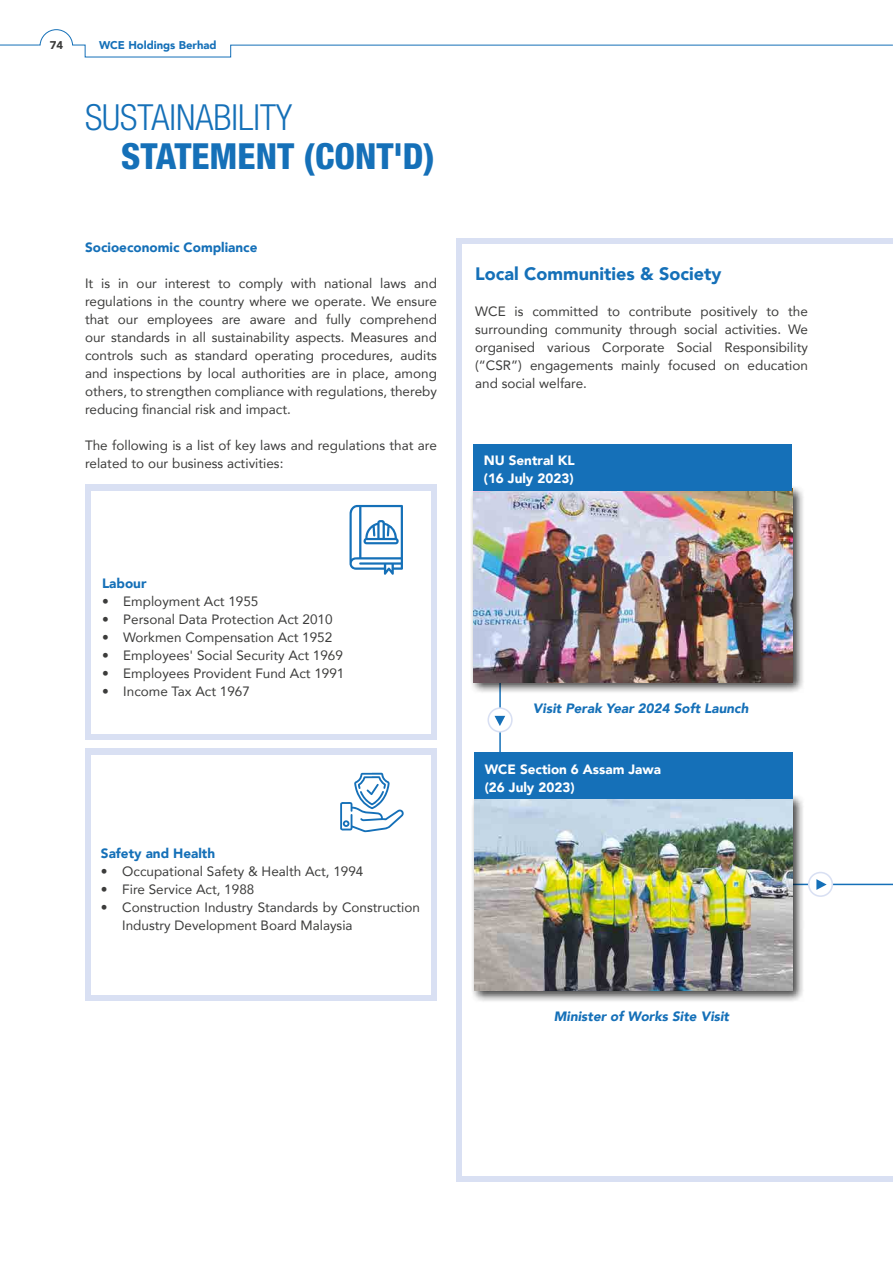
<style>
.page{position:relative;width:893px;height:1263px;background:#fff}
.page>*{position:absolute;margin:0;border:0;box-sizing:border-box;transform-origin:0 0}
.t1{font:800 condensed 36px "Helvetica Neue LT Std";color:#1570b8}
.t2{font:300 condensed 36px "Helvetica Neue LT Std";color:#1570b8}
.t3{font:900 18px "Avenir";color:#1570b8}
.t4{font:13.5px/18px "Avenir";color:#3c3c3b;text-align:justify}
.t5{font:900 13.5px/18px "Avenir";color:#fff}
.t6{font:italic 900 13.5px "Avenir";color:#1570b8}
.t7{font:900 13.5px "Avenir";color:#1570b8}
.t8{font:900 11.25px "Avenir";color:#1570b8}
.t9{font:900 11.25px "Avenir";color:#3c3c3b}
</style>
<div class="page">
<div style="left:456px;top:239px;width:437px;height:943px;background:#d9e0f3"></div>
<div style="left:462px;top:245px;width:431px;height:931px;background:#fff"></div>
<hr style="left:499px;top:671px;width:2px;height:133px;background:#1570b8">
<hr style="left:781px;top:884px;width:112px;height:1px;background:#1570b8">
<div style="left:85px;top:485px;width:352px;height:255px;background:#d9e0f3"></div>
<div style="left:85px;top:748px;width:352px;height:252px;background:#d9e0f3"></div>
<div style="left:91px;top:491px;width:340px;height:243px;background:#fff"></div>
<div style="left:91px;top:755px;width:340px;height:239px;background:#fff"></div>
<svg style="left:349px;top:505px;width:54px;height:70px"></svg>
<svg style="left:340px;top:773px;width:64px;height:59px"></svg>
<div style="left:469px;top:485px;width:336px;height:210px;background:#000;opacity:.75"></div>
<img style="left:473px;top:489px;width:319px;height:193px">
<div style="left:470px;top:793px;width:335px;height:210px;background:#000;opacity:.75"></div>
<img style="left:474px;top:799px;width:319px;height:191px">
<div style="left:474px;top:444px;width:318px;height:47px;background:#1570b8"></div>
<div style="left:474px;top:752px;width:319px;height:47px;background:#1570b8"></div>
<svg style="left:487px;top:707px;width:26px;height:25px"></svg>
<div style="left:489px;top:709px;width:22px;height:22px;background:#fff;border-radius:50%"></div>
<svg style="left:494px;top:716px;width:11px;height:10px"></svg>
<svg style="left:808px;top:872px;width:25px;height:25px"></svg>
<div style="left:809px;top:873px;width:22px;height:22px;background:#fff;border-radius:50%"></div>
<svg style="left:816px;top:879px;width:11px;height:11px"></svg>
<svg style="left:37px;top:29px;width:856px;height:29px"></svg>
<hr style="left:0;top:45px;width:38px;height:1px;background:#1570b8">
<p class="t9" style="left:50px;top:35px;width:15px">74</p>
<p class="t8" style="left:99px;top:35px;width:119px">WCE Holdings Berhad</p>
<h1 class="t2" style="left:85px;top:97px;width:209px">SUSTAINABILITY</h1>
<h1 class="t1" style="left:121px;top:134px;width:315px">STATEMENT (CONT'D)</h1>
<p class="t7" style="left:85px;top:236px;width:174px">Socioeconomic Compliance</p>
<p class="t4" style="left:85px;top:274px;width:353px">It is in our interest to comply with national laws and regulations in the country where we operate. We ensure that our employees are aware and fully comprehend our standards in all sustainability aspects. Measures and controls such as standard operating procedures, audits and inspections by local authorities are in place, among others, to strengthen compliance with regulations, thereby reducing financial risk and impact.</p>
<p class="t4" style="left:85px;top:436px;width:353px">The following is a list of key laws and regulations that are related to our business activities:</p>
<p class="t7" style="left:102px;top:572px;width:46px">Labour</p>
<p class="t4" style="left:102px;top:592px;width:158px">• Employment Act 1955</p>
<p class="t4" style="left:102px;top:610px;width:232px">• Personal Data Protection Act 2010</p>
<p class="t4" style="left:102px;top:628px;width:232px">• Workmen Compensation Act 1952</p>
<p class="t4" style="left:102px;top:646px;width:242px">• Employees' Social Security Act 1969</p>
<p class="t4" style="left:102px;top:664px;width:244px">• Employees Provident Fund Act 1991</p>
<p class="t4" style="left:102px;top:682px;width:149px">• Income Tax Act 1967</p>
<p class="t7" style="left:101px;top:842px;width:116px">Safety and Health</p>
<p class="t4" style="left:101px;top:862px;width:264px">• Occupational Safety &amp; Health Act, 1994</p>
<p class="t4" style="left:101px;top:880px;width:155px">• Fire Service Act, 1988</p>
<p class="t4" style="left:122px;top:898px;width:299px;text-indent:-21px">• Construction Industry Standards by Construction<br>Industry Development Board Malaysia</p>
<h2 class="t3" style="left:475px;top:258px;width:248px">Local Communities &amp; Society</h2>
<p class="t4" style="left:475px;top:301px;width:334px">WCE is committed to contribute positively to the surrounding community through social activities. We organised various Corporate Social Responsibility (“CSR”) engagements mainly focused on education and social welfare.</p>
<p class="t5" style="left:484px;top:451px;width:92px">NU Sentral KL (16 July 2023)</p>
<p class="t6" style="left:533px;top:697px;width:217px">Visit Perak Year 2024 Soft Launch</p>
<p class="t5" style="left:485px;top:759px;width:178px">WCE Section 6 Assam Jawa (26 July 2023)</p>
<p class="t6" style="left:554px;top:1005px;width:177px">Minister of Works Site Visit</p>
</div>
